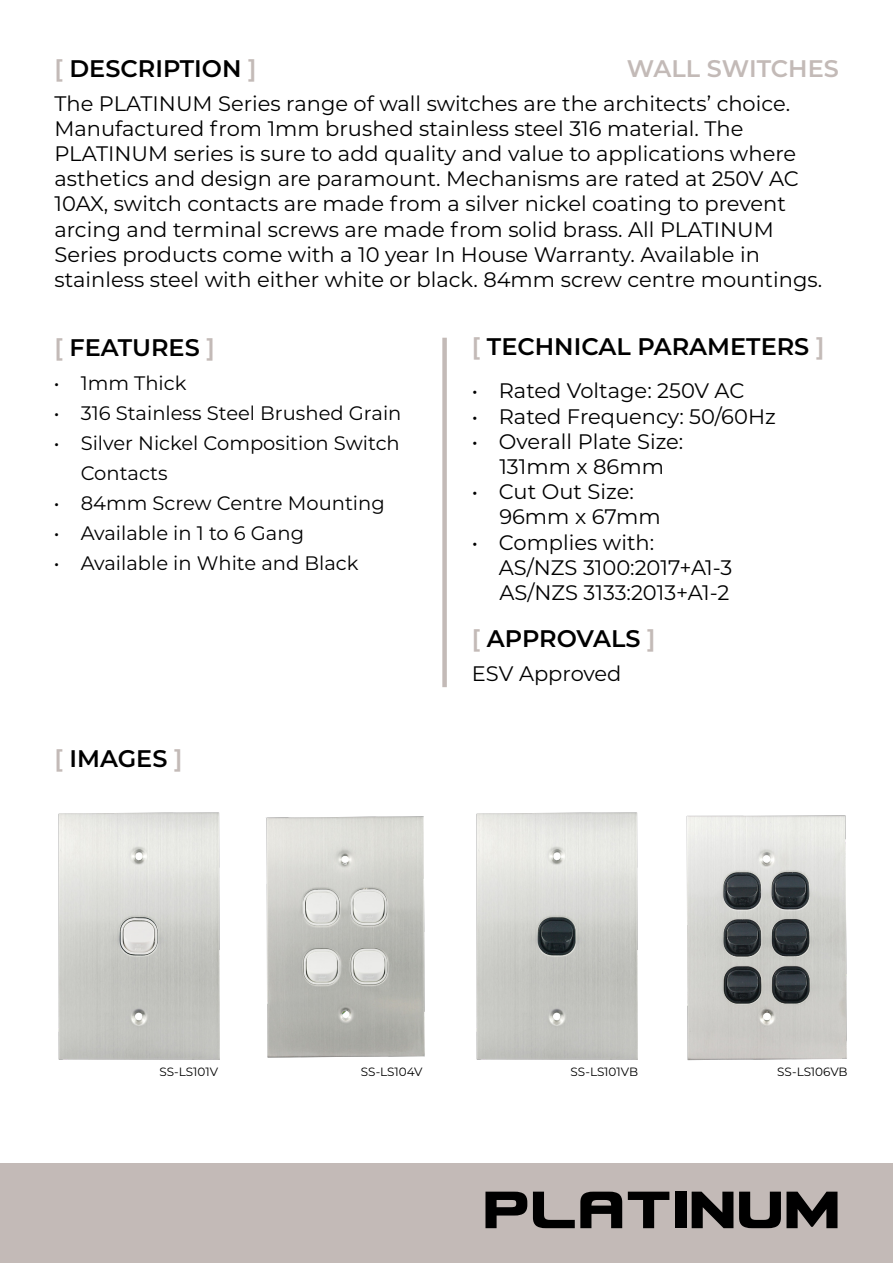
<style>
.page{position:relative;width:893px;height:1263px;background:#fff}
.page>*{position:absolute;margin:0;border:0;box-sizing:border-box;transform-origin:0 0}
.t1{font:63px "Usuzi";color:#000}
.t2{font:600 24px "Montserrat";color:#000}
.t3{font:600 24px "Montserrat";color:#c3bab7}
.t4{font:21px/25.2px "Montserrat";color:#000}
.t5{font:19.5px/30px "Montserrat";color:#000}
.t6{font:12px "Montserrat";color:#000}
.s1{color:#c3bab7}
</style>
<div class="page">
<div style="left:0;top:1163px;width:893px;height:100px;background:#c3bab7"></div>
<img style="left:476px;top:812px;width:162px;height:248px">
<img style="left:266px;top:816px;width:159px;height:242px">
<img style="left:58px;top:812px;width:162px;height:248px">
<img style="left:686px;top:815px;width:161px;height:246px">
<div style="left:442px;top:338px;width:5px;height:349px;background:#c3bab7"></div>
<p class="t2" style="left:54px;top:52px;width:204px"><span class="s1">[</span> DESCRIPTION <span class="s1">]</span></p>
<p class="t4" style="left:54px;top:90px;width:769px">The PLATINUM Series range of wall switches are the architects’ choice.<br>Manufactured from 1mm brushed stainless steel 316 material. The PLATINUM series is sure to add quality and value to applications where asthetics and design are paramount. Mechanisms are rated at 250V AC 10AX, switch contacts are made from a silver nickel coating to prevent arcing and terminal screws are made from solid brass. All PLATINUM Series products come with a 10 year In House Warranty. Available in stainless steel with either white or black. 84mm screw centre mountings.</p>
<p class="t3" style="left:627px;top:52px;width:214px">WALL SWITCHES</p>
<p class="t2" style="left:54px;top:331px;width:162px"><span class="s1">[</span> FEATURES <span class="s1">]</span></p>
<p class="t5" style="left:54px;top:367px;width:134px">• 1mm Thick</p>
<p class="t5" style="left:54px;top:397px;width:349px">• 316 Stainless Steel Brushed Grain</p>
<p class="t5" style="left:81px;top:427px;width:320px;text-indent:-27px">• Silver Nickel Composition Switch<br>Contacts</p>
<p class="t5" style="left:54px;top:487px;width:333px">• 84mm Screw Centre Mounting</p>
<p class="t5" style="left:54px;top:517px;width:252px">• Available in 1 to 6 Gang</p>
<p class="t5" style="left:54px;top:547px;width:306px">• Available in White and Black</p>
<p class="t2" style="left:54px;top:742px;width:130px"><span class="s1">[</span> IMAGES <span class="s1">]</span></p>
<p class="t2" style="left:472px;top:329px;width:354px"><span class="s1">[</span> TECHNICAL PARAMETERS <span class="s1">]</span></p>
<p class="t4" style="left:472px;top:378px;width:274px">• Rated Voltage: 250V AC</p>
<p class="t4" style="left:472px;top:403px;width:305px">• Rated Frequency: 50/60Hz</p>
<p class="t4" style="left:472px;top:428px;width:213px">• Overall Plate Size:</p>
<p class="t4" style="left:499px;top:453px;width:166px">131mm x 86mm</p>
<p class="t4" style="left:472px;top:478px;width:163px">• Cut Out Size:</p>
<p class="t4" style="left:499px;top:504px;width:163px">96mm x 67mm</p>
<p class="t4" style="left:499px;top:529px;width:235px;text-indent:-27px">• Complies with:<br>AS/NZS 3100:2017+A1-3</p>
<p class="t4" style="left:499px;top:579px;width:231px">AS/NZS 3133:2013+A1-2</p>
<p class="t2" style="left:472px;top:621px;width:185px"><span class="s1">[</span> APPROVALS <span class="s1">]</span></p>
<p class="t4" style="left:472px;top:660px;width:151px">ESV Approved</p>
<p class="t6" style="left:159px;top:1063px;width:60px">SS-LS101V</p>
<p class="t6" style="left:361px;top:1063px;width:63px">SS-LS104V</p>
<p class="t6" style="left:570px;top:1063px;width:69px">SS-LS101VB</p>
<p class="t6" style="left:777px;top:1063px;width:72px">SS-LS106VB</p>
<p class="t1" style="left:483px;top:1181px;width:359px">PLATINUM</p>
</div>
